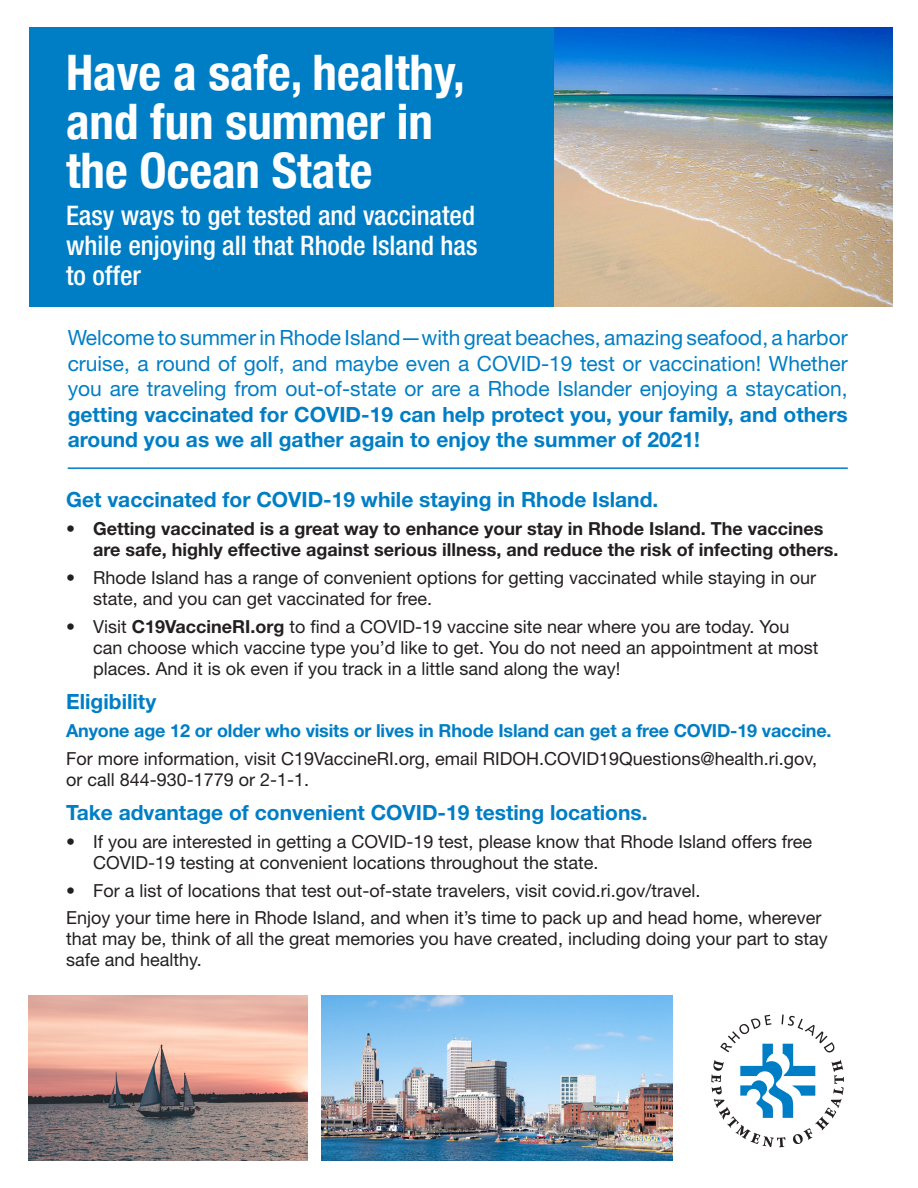
<style>
.page{position:relative;width:918px;height:1188px;background:#fff}
.page>*{position:absolute;margin:0;border:0;box-sizing:border-box;transform-origin:0 0}
.t1{font:700 condensed 49.05px/49.1px "Helvetica Neue";color:#fff}
.t2{font:500 condensed 27px/30px "Helvetica Neue LT Std";color:#fff;text-align:justify}
.t3{font:21px/25.5px "Helvetica Neue LT Std";color:#007ec5;text-align:justify}
.t4{font:700 21px "Helvetica Neue LT Std";color:#007ec5}
.t5{font:18px/21px "Helvetica Neue LT Std";color:#231f20}
.t6{font:700 18px/21px "Helvetica Neue LT Std";color:#231f20}
.t7{font:700 18px "Helvetica Neue LT Std";letter-spacing:-.01em;color:#007ec5}
.s1{font-weight:700}
</style>
<div class="page">
<div style="left:29px;top:27px;width:864px;height:280px;background:#007ec5"></div>
<svg style="left:711px;top:1015px;width:133px;height:132px"></svg>
<img style="left:554px;top:27px;width:339px;height:280px">
<hr style="left:68px;top:467px;width:780px;height:2px;background:#007ec5">
<img style="left:29px;top:996px;width:278px;height:165px">
<img style="left:321px;top:996px;width:352px;height:165px">
<p class="t1" style="left:66px;top:44px;width:400px">Have a safe, healthy, and fun summer in the Ocean State</p>
<p class="t2" style="left:66px;top:201px;width:413px">Easy ways to get tested and vaccinated while enjoying all that Rhode Island has to offer</p>
<p class="t3" style="left:68px;top:325px;width:782px">Welcome to summer in Rhode Island—with great beaches, amazing seafood, a harbor cruise, a round of golf, and maybe even a COVID-19 test or vaccination! Whether you are traveling from out-of-state or are a Rhode Islander enjoying a staycation, <span class="s1">getting vaccinated for COVID-19 can help protect you, your family, and others around you as we all gather again to enjoy the summer of 2021!</span></p>
<p class="t4" style="left:66px;top:487px;width:594px">Get vaccinated for COVID-19 while staying in Rhode Island.</p>
<p class="t6" style="left:93px;top:518px;width:747px;text-indent:-27px">• Getting vaccinated is a great way to enhance your stay in Rhode Island. The vaccines are safe, highly effective against serious illness, and reduce the risk of infecting others.</p>
<p class="t5" style="left:93px;top:567px;width:725px;text-indent:-27px">• Rhode Island has a range of convenient options for getting vaccinated while staying in our state, and you can get vaccinated for free.</p>
<p class="t5" style="left:93px;top:615px;width:727px;text-indent:-27px">• Visit <span class="s1">C19VaccineRI.org</span> to find a COVID-19 vaccine site near where you are today. You can choose which vaccine type you’d like to get. You do not need an appointment at most places. And it is ok even if you track in a little sand along the way!</p>
<p class="t4" style="left:66px;top:689px;width:92px">Eligibility</p>
<p class="t7" style="left:66px;top:719px;width:767px">Anyone age 12 or older who visits or lives in Rhode Island can get a free COVID-19 vaccine.</p>
<p class="t5" style="left:66px;top:747px;width:753px">For more information, visit C19VaccineRI.org, email RIDOH.COVID19Questions@health.ri.gov, or call 844-930-1779 or 2-1-1.</p>
<p class="t4" style="left:66px;top:800px;width:583px">Take advantage of convenient COVID-19 testing locations.</p>
<p class="t5" style="left:93px;top:831px;width:721px;text-indent:-27px">• If you are interested in getting a COVID-19 test, please know that Rhode Island offers free<br>COVID-19 testing at convenient locations throughout the state.</p>
<p class="t5" style="left:66px;top:879px;width:636px">• For a list of locations that test out-of-state travelers, visit covid.ri.gov/travel.</p>
<p class="t5" style="left:66px;top:907px;width:763px">Enjoy your time here in Rhode Island, and when it’s time to pack up and head home, wherever that may be, think of all the great memories you have created, including doing your part to stay safe and healthy.</p>
</div>
